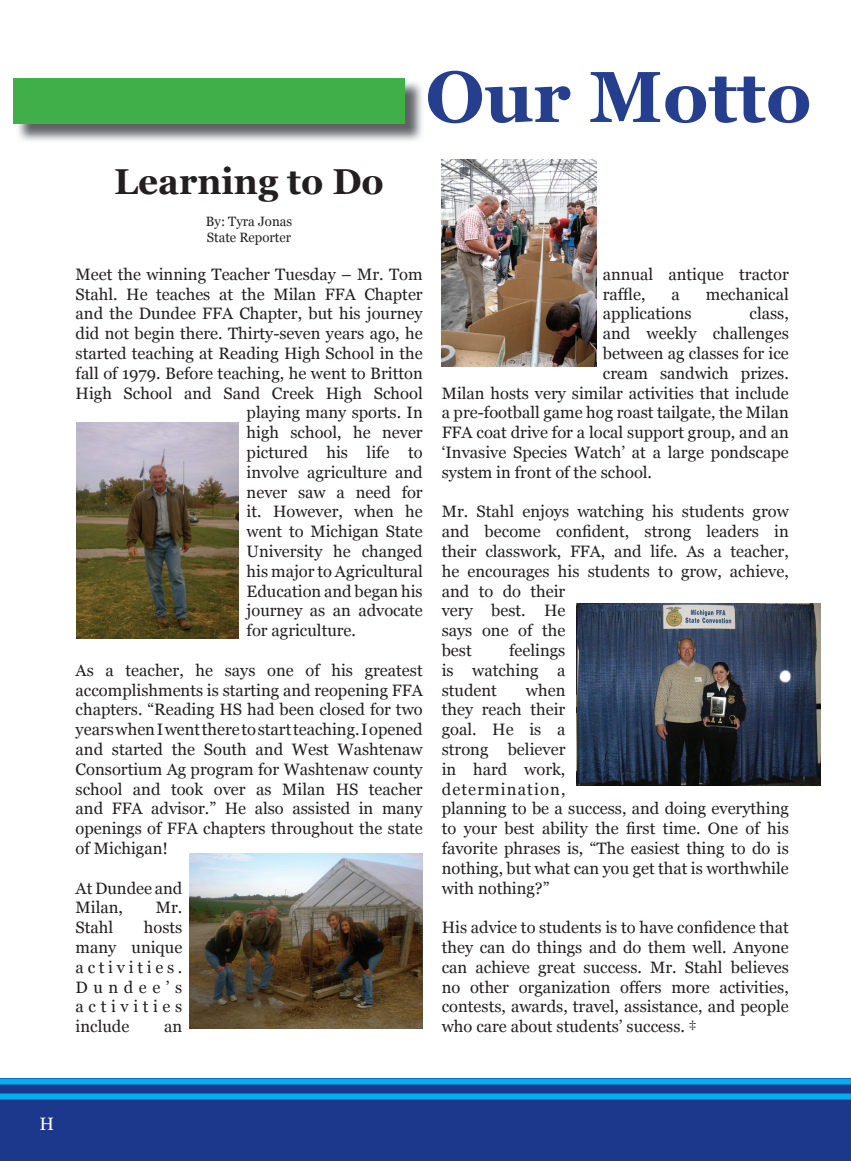
<style>
.page{position:relative;width:851px;height:1161px;background:#fff}
.page>*{position:absolute;margin:0;border:0;box-sizing:border-box;transform-origin:0 0}
.t1{font:700 72px "Georgia";color:#253f8e}
.t2{font:700 36px "Georgia";color:#231f20}
.t3{font:18px "Georgia";color:#fff}
.t4{font:16.5px/19.8px "Georgia";color:#231f20;text-align:justify}
.t5{font:13.5px/16.2px "Georgia";color:#231f20}
</style>
<div class="page">
<div style="left:0;top:1078px;width:850px;height:83px;background:#1b388c"></div>
<div style="left:0;top:1078px;width:850px;height:6px;background:#00aeef"></div>
<div style="left:0;top:1094px;width:850px;height:6px;background:#00aeef"></div>
<img style="left:18px;top:82px;width:404px;height:59px">
<div style="left:14px;top:78px;width:391px;height:46px;background:#40ae49"></div>
<img style="left:77px;top:423px;width:162px;height:216px">
<img style="left:189px;top:853px;width:234px;height:176px">
<img style="left:441px;top:160px;width:155px;height:206px">
<img style="left:576px;top:603px;width:244px;height:183px">
<h2 class="t2" style="left:114px;top:158px;width:271px">Learning to Do</h2>
<p class="t5" style="left:206px;top:214px;width:88px">By: Tyra Jonas<br>State Reporter</p>
<h1 class="t1" style="left:425px;top:51px;width:387px">Our Motto</h1>
<p class="t4" style="left:76px;top:265px;width:348px">Meet the winning Teacher Tuesday – Mr. Tom</p>
<p class="t4" style="left:76px;top:284px;width:348px">Stahl. He teaches at the Milan FFA Chapter</p>
<p class="t4" style="left:76px;top:304px;width:348px">and the Dundee FFA Chapter, but his journey</p>
<p class="t4" style="left:76px;top:324px;width:348px">did not begin there. Thirty-seven years ago, he</p>
<p class="t4" style="left:76px;top:344px;width:348px">started teaching at Reading High School in the</p>
<p class="t4" style="left:76px;top:364px;width:348px">fall of 1979. Before teaching, he went to Britton</p>
<p class="t4" style="left:76px;top:383px;width:348px">High School and Sand Creek High School</p>
<p class="t4" style="left:247px;top:403px;width:178px">playing many sports. In</p>
<p class="t4" style="left:247px;top:423px;width:178px">high school, he never</p>
<p class="t4" style="left:247px;top:443px;width:177px">pictured his life to</p>
<p class="t4" style="left:247px;top:463px;width:178px">involve agriculture and</p>
<p class="t4" style="left:247px;top:482px;width:178px">never saw a need for</p>
<p class="t4" style="left:247px;top:502px;width:177px">it. However, when he</p>
<p class="t4" style="left:247px;top:522px;width:177px">went to Michigan State</p>
<p class="t4" style="left:247px;top:542px;width:177px">University he changed</p>
<p class="t4" style="left:247px;top:562px;width:177px">his major to Agricultural</p>
<p class="t4" style="left:247px;top:581px;width:177px">Education and began his</p>
<p class="t4" style="left:247px;top:601px;width:177px">journey as an advocate</p>
<p class="t4" style="left:247px;top:621px;width:111px">for agriculture.</p>
<p class="t4" style="left:76px;top:661px;width:348px">As a teacher, he says one of his greatest accomplishments is starting and reopening FFA chapters. “Reading HS had been closed for two years when I went there to start teaching. I opened and started the South and West Washtenaw Consortium Ag program for Washtenaw county school and took over as Milan HS teacher and FFA advisor.” He also assisted in many openings of FFA chapters throughout the state of Michigan!</p>
<p class="t4" style="left:76px;top:878px;width:108px">At Dundee and<br>Milan,</p>
<p class="t4" style="left:156px;top:898px;width:28px">Mr.</p>
<p class="t4" style="left:76px;top:918px;width:108px;text-indent:68px">hosts many unique activities.<br>Dundee’s activities include</p>
<p class="t4" style="left:76px;top:918px;width:39px">Stahl</p>
<p class="t4" style="left:164px;top:1017px;width:20px">an</p>
<p class="t4" style="left:602px;top:265px;width:187px">annual antique tractor raffle,</p>
<p class="t4" style="left:671px;top:284px;width:10px">a</p>
<p class="t4" style="left:705px;top:284px;width:85px">mechanical</p>
<p class="t4" style="left:602px;top:304px;width:90px">applications</p>
<p class="t4" style="left:749px;top:304px;width:41px">class,</p>
<p class="t4" style="left:602px;top:324px;width:187px">and weekly challenges</p>
<p class="t4" style="left:602px;top:344px;width:187px">between ag classes for ice</p>
<p class="t4" style="left:602px;top:364px;width:187px">cream sandwich prizes.</p>
<p class="t4" style="left:441px;top:383px;width:348px">Milan hosts very similar activities that include</p>
<p class="t4" style="left:441px;top:403px;width:348px">a pre-football game hog roast tailgate, the Milan</p>
<p class="t4" style="left:441px;top:423px;width:348px">FFA coat drive for a local support group, and an</p>
<p class="t4" style="left:441px;top:443px;width:348px">‘Invasive Species Watch’ at a large pondscape</p>
<p class="t4" style="left:441px;top:463px;width:212px">system in front of the school.</p>
<p class="t4" style="left:441px;top:502px;width:348px;text-align:left">Mr. Stahl enjoys watching his students grow and become confident, strong leaders in their classwork, FFA, and life. As a teacher, he encourages his students to grow, achieve, and to do their<br>very best. He<br>says one of the<br>best</p>
<p class="t4" style="left:441px;top:641px;width:125px;text-indent:67px">feelings is watching a student</p>
<p class="t4" style="left:441px;top:680px;width:348px;text-align:left;text-indent:84px">when<br>they reach their<br>goal. He is a<br>strong believer<br>in hard work,<br>determination,<br>planning to be a success, and doing everything to your best ability the first time. One of his favorite phrases is, “The easiest thing to do is nothing, but what can you get that is worthwhile with nothing?”</p>
<p class="t4" style="left:441px;top:918px;width:348px">His advice to students is to have confidence that they can do things and do them well. Anyone can achieve great success. Mr. Stahl believes no other organization offers more activities, contests, awards, travel, assistance, and people who care about students’ success. ‡</p>
<p class="t3" style="left:39px;top:1113px;width:16px">H</p>
</div>
